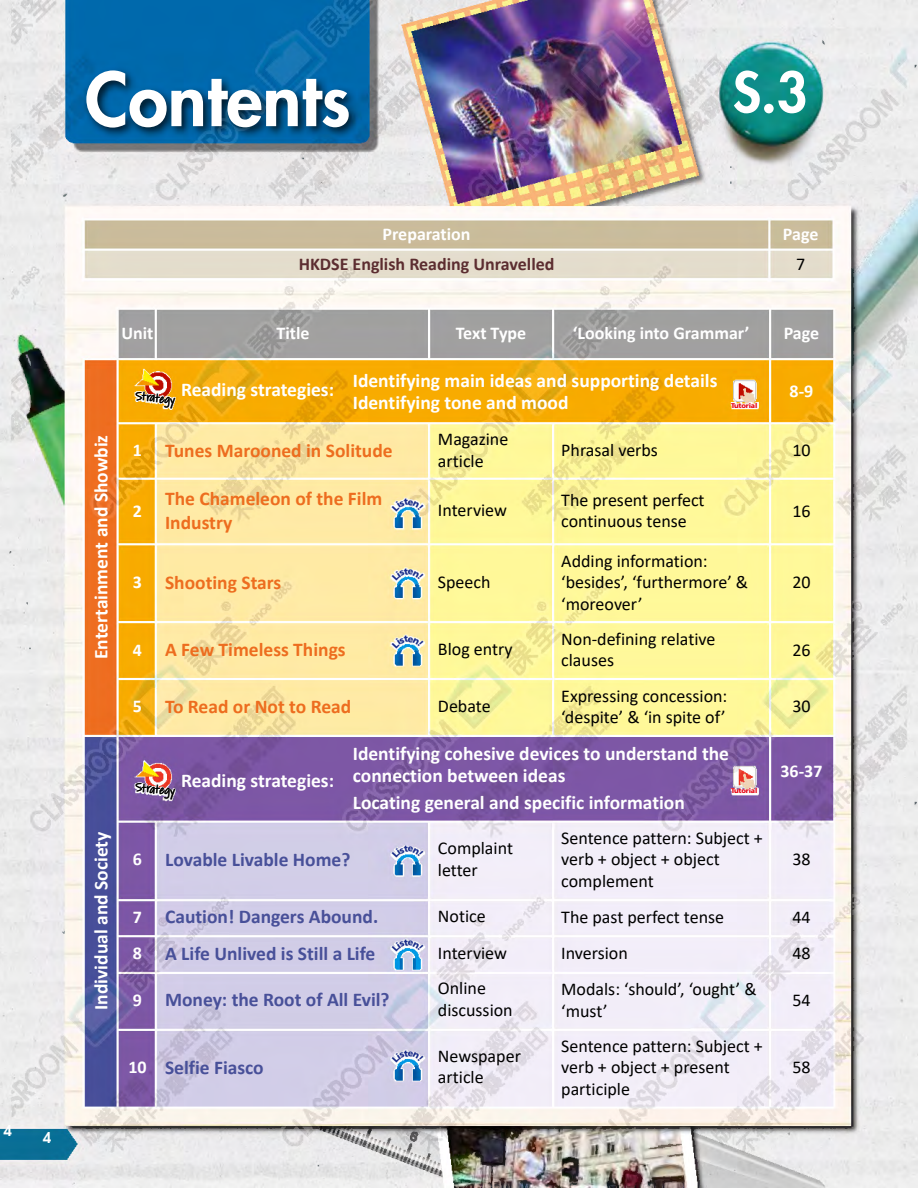
<style>
.page{position:relative;width:918px;height:1188px;background:#fff}
.page>*{position:absolute;margin:0;border:0;box-sizing:border-box;transform-origin:0 0}
.t1{font:800 72px "Futura Std";color:#fff}
.t2{font:800 54px "Futura Std";color:#fff}
.t3{font:700 19.5px/21.8px "Calibri";color:#fff}
.t4{font:700 19.5px "Calibri";color:#485099}
.t5{font:700 19.5px/23.4px "Calibri";color:#ed6d1f}
.t6{font:18px/21.6px "Calibri";color:#000}
.t7{font:700 18px "Calibri";color:#fff}
.t8{font:700 18px "Calibri";color:#5c2d30}
.t9{font:600 15px "Avant Garde";color:#fff}
.t10{font:13.65px "Covered By Your Grace";color:#000}
.t11{font:900 6.9px "Frutiger LT Std";letter-spacing:-.025em;color:#e60012}
.s1{font-size:18px;color:#fff}
</style>
<div class="page">
<img style="left:0;top:0;width:918px;height:1188px">
<svg style="left:392px;top:499px;width:32px;height:12px"></svg>
<svg style="left:392px;top:568px;width:32px;height:13px"></svg>
<svg style="left:392px;top:636px;width:32px;height:12px"></svg>
<svg style="left:392px;top:845px;width:32px;height:13px"></svg>
<svg style="left:392px;top:939px;width:32px;height:13px"></svg>
<svg style="left:392px;top:1050px;width:32px;height:12px"></svg>
<h1 class="t1" style="left:85px;top:54px;width:267px">Contents</h1>
<h2 class="t2" style="left:733px;top:58px;width:77px">S.3</h2>
<p class="t9" style="left:4px;top:1120px;width:10px">4</p>
<p class="t9" style="left:43px;top:1127px;width:10px">4</p>
<p class="t7" style="left:383px;top:221px;width:90px">Preparation</p>
<p class="t7" style="left:783px;top:221px;width:37px">Page</p>
<p class="t8" style="left:299px;top:251px;width:257px">HKDSE English Reading Unravelled</p>
<p class="t6" style="left:796px;top:253px;width:11px">7</p>
<p class="t7" style="left:121px;top:321px;width:34px">Unit</p>
<p class="t7" style="left:276px;top:321px;width:35px">Title</p>
<p class="t7" style="left:456px;top:321px;width:72px">Text Type</p>
<p class="t7" style="left:573px;top:321px;width:178px">‘Looking into Grammar’</p>
<p class="t7" style="left:784px;top:321px;width:37px">Page</p>
<p class="t3" style="left:90px;top:659px;width:226px;rotate:-90deg">Entertainment and Showbiz</p>
<p class="t3" style="left:90px;top:1010px;width:179px;rotate:-90deg">Individual and Society</p>
<p class="t10" style="left:137px;top:389px;width:41px;rotate:7deg">Strategy</p>
<p class="t3" style="left:181px;top:379px;width:155px">Reading strategies:</p>
<p class="t3" style="left:353px;top:370px;width:366px">Identifying main ideas and supporting details<br>Identifying tone and mood</p>
<p class="t7" style="left:790px;top:378px;width:25px">8-9</p>
<p class="t5" style="left:133px;top:438px;width:261px"><span class="s1">1</span> Tunes Marooned in Solitude</p>
<p class="t6" style="left:438px;top:428px;width:72px">Magazine article</p>
<p class="t6" style="left:561px;top:439px;width:98px">Phrasal verbs</p>
<p class="t6" style="left:792px;top:439px;width:20px">10</p>
<p class="t7" style="left:133px;top:498px;width:11px">2</p>
<p class="t11" style="left:731px;top:401px;width:28px">Tutorial</p>
<p class="t5" style="left:165px;top:487px;width:219px">The Chameleon of the Film<br>Industry</p>
<p class="t6" style="left:438px;top:499px;width:71px">Interview</p>
<p class="t6" style="left:561px;top:489px;width:145px">The present perfect continuous tense</p>
<p class="t6" style="left:792px;top:499px;width:20px">16</p>
<p class="t5" style="left:133px;top:570px;width:150px"><span class="s1">3</span> Shooting Stars</p>
<p class="t6" style="left:438px;top:570px;width:54px">Speech</p>
<p class="t6" style="left:561px;top:549px;width:188px">Adding information: ‘besides’, ‘furthermore’ &amp; ‘moreover’</p>
<p class="t6" style="left:792px;top:571px;width:20px">20</p>
<p class="t5" style="left:133px;top:638px;width:214px"><span class="s1">4</span> A Few Timeless Things</p>
<p class="t6" style="left:438px;top:638px;width:76px">Blog entry</p>
<p class="t6" style="left:561px;top:628px;width:156px">Non-defining relative clauses</p>
<p class="t6" style="left:792px;top:638px;width:20px">26</p>
<p class="t5" style="left:133px;top:694px;width:220px"><span class="s1">5</span> To Read or Not to Read</p>
<p class="t6" style="left:438px;top:694px;width:54px">Debate</p>
<p class="t6" style="left:561px;top:684px;width:168px">Expressing concession: ‘despite’ &amp; ‘in spite of’</p>
<p class="t6" style="left:792px;top:695px;width:20px">30</p>
<p class="t3" style="left:181px;top:769px;width:155px">Reading strategies:</p>
<p class="t10" style="left:137px;top:780px;width:41px;rotate:7deg">Strategy</p>
<p class="t3" style="left:353px;top:742px;width:378px;line-height:22.5px">Identifying cohesive devices to understand the connection between ideas</p>
<p class="t3" style="left:353px;top:792px;width:334px">Locating general and specific information</p>
<p class="t11" style="left:731px;top:787px;width:28px">Tutorial</p>
<p class="t4" style="left:133px;top:846px;width:219px"><span class="s1">6</span> Lovable Livable Home?</p>
<p class="t6" style="left:438px;top:837px;width:77px">Complaint letter</p>
<p class="t6" style="left:561px;top:827px;width:203px">Sentence pattern: Subject + verb + object + object complement</p>
<p class="t7" style="left:780px;top:759px;width:44px">36-37</p>
<p class="t6" style="left:792px;top:848px;width:20px">38</p>
<p class="t4" style="left:133px;top:903px;width:247px"><span class="s1">7</span> Caution! Dangers Abound.</p>
<p class="t6" style="left:438px;top:905px;width:49px">Notice</p>
<p class="t6" style="left:561px;top:906px;width:164px">The past perfect tense</p>
<p class="t6" style="left:792px;top:906px;width:20px">44</p>
<p class="t4" style="left:133px;top:939px;width:244px"><span class="s1">8</span> A Life Unlived is Still a Life</p>
<p class="t6" style="left:438px;top:941px;width:71px">Interview</p>
<p class="t6" style="left:561px;top:942px;width:68px">Inversion</p>
<p class="t6" style="left:792px;top:942px;width:20px">48</p>
<p class="t4" style="left:133px;top:986px;width:258px"><span class="s1">9</span> Money: the Root of All Evil?</p>
<p class="t6" style="left:438px;top:977px;width:76px">Online discussion</p>
<p class="t6" style="left:561px;top:978px;width:197px">Modals: ‘should’, ‘ought’ &amp; ‘must’</p>
<p class="t6" style="left:792px;top:989px;width:20px">54</p>
<p class="t4" style="left:128px;top:1053px;width:137px"><span class="s1">10</span> Selfie Fiasco</p>
<p class="t6" style="left:438px;top:1045px;width:85px">Newspaper article</p>
<p class="t6" style="left:561px;top:1034px;width:203px">Sentence pattern: Subject + verb + object + present participle</p>
<p class="t6" style="left:792px;top:1056px;width:20px">58</p>
</div>
